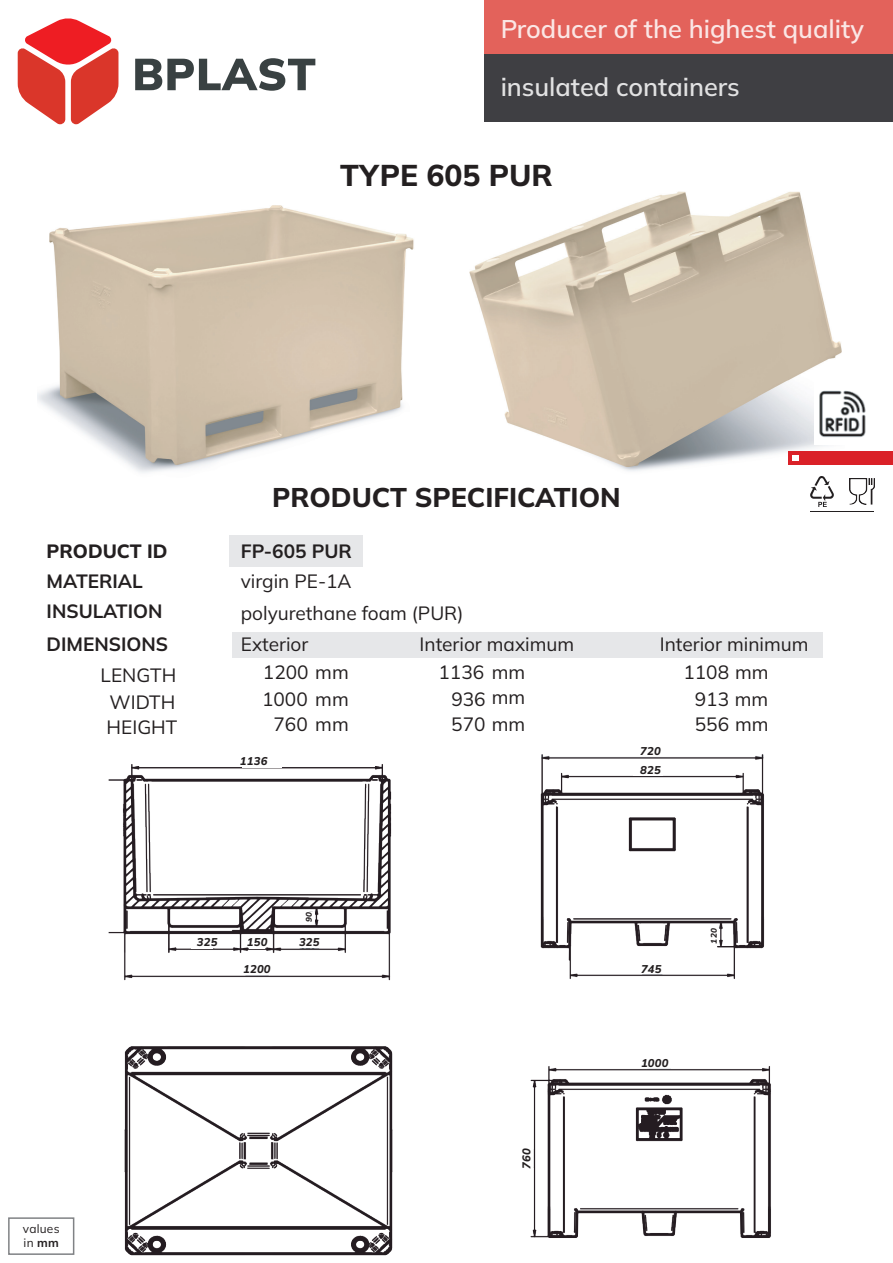
<style>
.page{position:relative;width:893px;height:1263px;background:#fff}
.page>*{position:absolute;margin:0;border:0;box-sizing:border-box;transform-origin:0 0}
.t1{font:800 30px "Mulish";color:#231f20}
.t2{font:800 27px "Mulish";color:#231f20}
.t3{font:600 25.5px "Mulish";color:#fff}
.t4{font:19.2px/31.5px "Mulish";color:#231f20}
.t5{font:700 19.2px/30px "Mulish";color:#231f20}
.t6{font:800 19.2px "Mulish";color:#231f20}
.t7{font:12px/14.4px "Mulish";letter-spacing:.02em;color:#231f20}
.t8{font:italic 800 11.25px/19.2px "Mulish";letter-spacing:.02em;color:#231f20}
.t9{font:italic 800 8.25px "Mulish";color:#231f20}
.s1{font-weight:700}
</style>
<div class="page">
<img style="left:37px;top:205px;width:377px;height:268px">
<img style="left:469px;top:191px;width:375px;height:280px">
<div style="left:229px;top:535px;width:134px;height:31px;background:#e6e7e9"></div>
<div style="left:232px;top:633px;width:590px;height:25px;background:#e6e7e9"></div>
<div style="left:484px;top:0;width:409px;height:54px;background:#e3625b"></div>
<div style="left:484px;top:54px;width:409px;height:67px;background:#3f3f43"></div>
<div style="left:788px;top:451px;width:105px;height:13px;background:#da2128"></div>
<div style="left:792px;top:454px;width:7px;height:6px;background:#fff"></div>
<hr style="left:810px;top:511px;width:64px;height:1px;background:#231f20">
<img style="left:810px;top:476px;width:24px;height:30px">
<img style="left:849px;top:478px;width:26px;height:26px">
<img style="left:814px;top:382px;width:52px;height:62px">
<div style="left:8px;top:1217px;width:66px;height:38px;border:2px solid #808285"></div>
<img style="left:108px;top:754px;width:663px;height:502px">
<div style="left:635px;top:744px;width:35px;height:12px;background:#fff"></div>
<div style="left:633px;top:766px;width:30px;height:10px;background:#fff"></div>
<div style="left:192px;top:939px;width:21px;height:9px;background:#fff"></div>
<div style="left:249px;top:938px;width:16px;height:10px;background:#fff"></div>
<div style="left:297px;top:938px;width:25px;height:10px;background:#fff"></div>
<div style="left:306px;top:912px;width:9px;height:10px;background:#fff"></div>
<div style="left:245px;top:966px;width:24px;height:8px;background:#fff"></div>
<div style="left:242px;top:756px;width:40px;height:11px;background:#fff"></div>
<div style="left:522px;top:1146px;width:11px;height:20px;background:#fff"></div>
<div style="left:643px;top:1058px;width:25px;height:10px;background:#fff"></div>
<div style="left:640px;top:963px;width:24px;height:10px;background:#fff"></div>
<div style="left:707px;top:929px;width:12px;height:11px;background:#fff"></div>
<svg style="left:710px;top:926px;width:8px;height:3px"></svg>
<svg style="left:706px;top:938px;width:13px;height:4px"></svg>
<svg style="left:18px;top:18px;width:100px;height:107px"></svg>
<svg style="left:135px;top:58px;width:180px;height:33px"></svg>
<h3 class="t3" style="left:500px;top:11px;width:365px">Producer of the highest quality</h3>
<h3 class="t3" style="left:500px;top:70px;width:241px">insulated containers</h3>
<h1 class="t1" style="left:340px;top:154px;width:214px">TYPE 605 PUR</h1>
<p class="t6" style="left:47px;top:538px;width:122px">PRODUCT ID</p>
<p class="t5" style="left:47px;top:566px;width:117px">MATERIAL<br>INSULATION</p>
<p class="t5" style="left:47px;top:629px;width:123px">DIMENSIONS</p>
<p class="t4" style="left:101px;top:658px;width:77px">LENGTH</p>
<p class="t4" style="left:107px;top:688px;width:72px;line-height:25.7px">WIDTH<br>HEIGHT</p>
<h2 class="t2" style="left:272px;top:479px;width:350px">PRODUCT SPECIFICATION</h2>
<p class="t5" style="left:241px;top:535px;width:113px">FP-605 PUR</p>
<p class="t4" style="left:241px;top:565px;width:224px">virgin PE-1A polyurethane foam (PUR)</p>
<p class="t4" style="left:241px;top:628px;width:69px">Exterior</p>
<p class="t4" style="left:420px;top:628px;width:156px">Interior maximum</p>
<p class="t4" style="left:660px;top:628px;width:150px">Interior minimum</p>
<p class="t4" style="left:263px;top:655px;width:87px">1200 mm</p>
<p class="t4" style="left:438px;top:655px;width:88px">1136 mm</p>
<p class="t4" style="left:683px;top:655px;width:87px">1108 mm</p>
<p class="t4" style="left:262px;top:682px;width:88px">1000 mm</p>
<p class="t4" style="left:451px;top:682px;width:75px">936 mm</p>
<p class="t4" style="left:695px;top:682px;width:75px">913 mm</p>
<p class="t4" style="left:273px;top:708px;width:77px">760 mm</p>
<p class="t4" style="left:451px;top:708px;width:75px">570 mm</p>
<p class="t4" style="left:695px;top:708px;width:75px">556 mm</p>
<p class="t8" style="left:240px;top:751px;width:29px">1136</p>
<p class="t8" style="left:640px;top:741px;width:22px">720<br>825</p>
<p class="t7" style="left:23px;top:1221px;width:38px">values in <span class="s1">mm</span></p>
<p class="t9" style="left:303px;top:922px;width:12px;rotate:-90deg">90</p>
<p class="t8" style="left:197px;top:932px;width:22px">325</p>
<p class="t8" style="left:247px;top:932px;width:22px">150</p>
<p class="t8" style="left:299px;top:932px;width:22px">325</p>
<p class="t8" style="left:243px;top:959px;width:29px">1200</p>
<p class="t8" style="left:516px;top:1169px;width:22px;rotate:-90deg">760</p>
<p class="t8" style="left:641px;top:959px;width:22px">745</p>
<p class="t8" style="left:641px;top:1053px;width:29px">1000</p>
<p class="t9" style="left:708px;top:943px;width:17px;rotate:-90deg">120</p>
</div>
